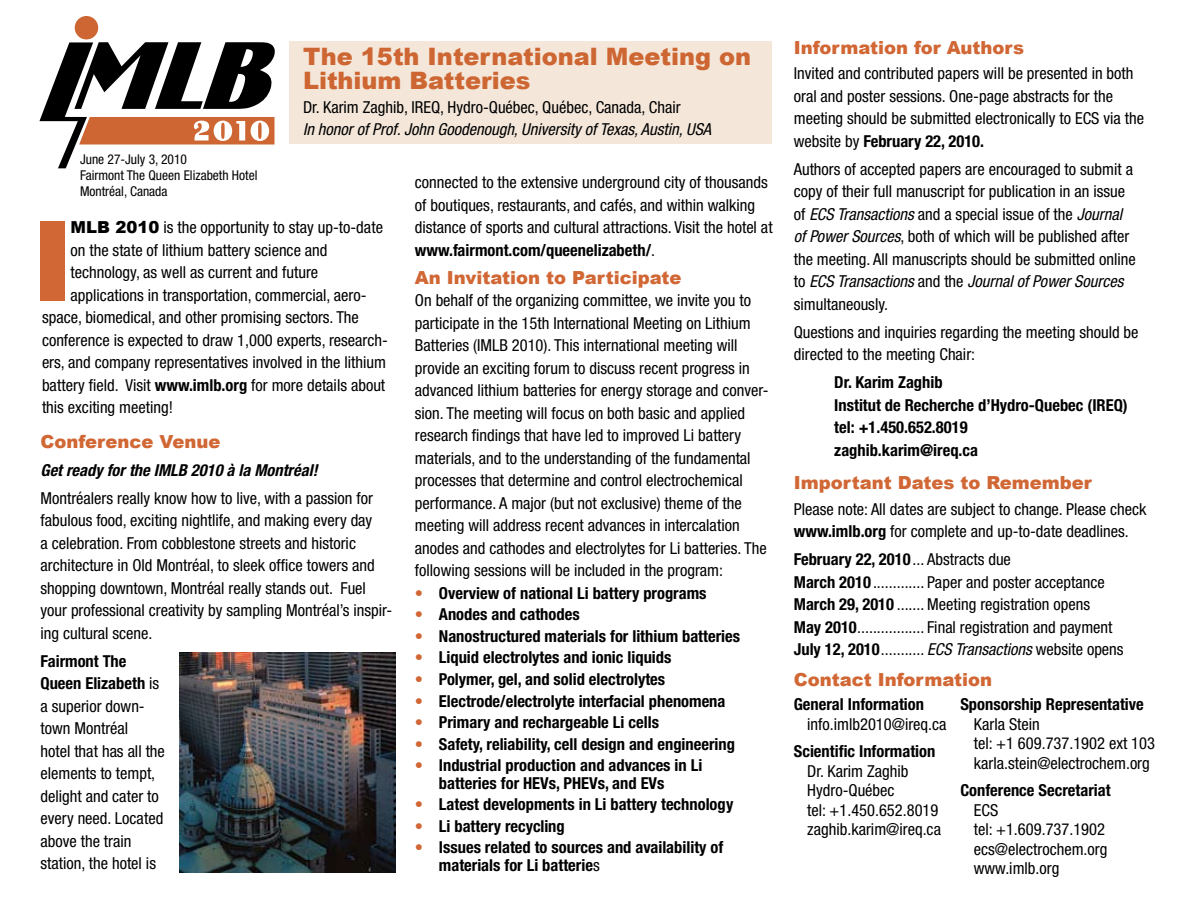
<style>
.page{position:relative;width:1188px;height:918px;background:#fff}
.page>*{position:absolute;margin:0;border:0;box-sizing:border-box;transform-origin:0 0}
.t1{font:900 111px "Arial";color:#d16734}
.t2{font:900 24px/24px "Arial";color:#cd6632}
.t3{font:900 18px "Arial";color:#d16734}
.t4{font:condensed 16.5px/22.5px "Helvetica Neue";color:#000}
.t5{font:700 condensed 16.5px/22.5px "Helvetica Neue";color:#000}
.t6{font:italic condensed 16.5px "Helvetica Neue";color:#000}
.t7{font:italic 700 condensed 16.5px "Helvetica Neue";color:#000}
.t8{font:condensed 13.5px/16.2px "Helvetica Neue";color:#000}
.s1{font-family:"Arial";font-weight:900;font-stretch:normal}
.s2{font-weight:700}
.s3{font-weight:400;color:#d16734}
.s4{font-weight:400}
.s5{font-style:italic}
</style>
<div class="page">
<div style="left:290px;top:41px;width:482px;height:103px;background:#f4e7da"></div>
<div style="left:75px;top:16px;width:23px;height:23px;background:#cd6632;border-radius:50%"></div>
<svg style="left:39px;top:42px;width:236px;height:126px"></svg>
<img style="left:180px;top:652px;width:216px;height:220px">
<h2 class="t2" style="left:303px;top:44px;width:450px">The 15th International Meeting on<br>Lithium Batteries</h2>
<p class="t4" style="left:303px;top:95px;width:379px">Dr. Karim Zaghib, IREQ, Hydro-Québec, Québec, Canada, Chair</p>
<p class="t6" style="left:303px;top:119px;width:410px">In honor of Prof. John Goodenough, University of Texas, Austin, USA</p>
<p class="t8" style="left:80px;top:151px;width:179px">June 27-July 3, 2010<br>Fairmont The Queen Elizabeth Hotel<br>Montréal, Canada</p>
<p class="t4" style="left:70px;top:216px;width:314px"><span class="s1">MLB 2010</span> is the opportunity to stay up-to-date</p>
<p class="t4" style="left:70px;top:238px;width:259px">on the state of lithium battery science and</p>
<p class="t4" style="left:70px;top:261px;width:249px">technology, as well as current and future</p>
<p class="t4" style="left:70px;top:283px;width:298px">applications in transportation, commercial, aero-</p>
<p class="t4" style="left:42px;top:306px;width:318px">space, biomedical, and other promising sectors. The</p>
<p class="t4" style="left:42px;top:328px;width:347px">conference is expected to draw 1,000 experts, research-</p>
<p class="t4" style="left:42px;top:351px;width:346px">ers, and company representatives involved in the lithium</p>
<p class="t4" style="left:42px;top:373px;width:345px">battery field. Visit <span class="s2">www.imlb.org</span> for more details about</p>
<p class="t4" style="left:42px;top:396px;width:132px">this exciting meeting!</p>
<h1 class="t1" style="left:31px;top:181px;width:45px">I</h1>
<p class="t3" style="left:40px;top:429px;width:182px">Conference Venue</p>
<p class="t7" style="left:40px;top:460px;width:279px">Get ready for the IMLB 2010 à la Montréal!</p>
<p class="t4" style="left:40px;top:487px;width:353px">Montréalers really know how to live, with a passion for fabulous food, exciting nightlife, and making every day<br>a celebration. From cobblestone streets and historic architecture in Old Montréal, to sleek office towers and shopping downtown, Montréal really stands out. Fuel your professional creativity by sampling Montréal’s inspir&shy;ing cultural scene.</p>
<p class="t4" style="left:40px;top:650px;width:126px"><span class="s2">Fairmont The<br>Queen Elizabeth</span> is a superior down&shy;town Montréal<br>hotel that has all the elements to tempt, delight and cater to every need. Located above the train station, the hotel is</p>
<p class="t4" style="left:415px;top:171px;width:359px">connected to the extensive underground city of thousands of boutiques, restaurants, and cafés, and within walking distance of sports and cultural attractions. Visit the hotel at <span class="s2">www.fairmont.com/queenelizabeth/</span>.</p>
<p class="t3" style="left:415px;top:264px;width:268px">An Invitation to Participate</p>
<p class="t4" style="left:415px;top:289px;width:355px">On behalf of the organizing committee, we invite you to participate in the 15th International Meeting on Lithium Batteries (IMLB 2010). This international meeting will provide an exciting forum to discuss recent progress in advanced lithium batteries for energy storage and conver&shy;sion. The meeting will focus on both basic and applied research findings that have led to improved Li battery materials, and to the understanding of the fundamental processes that determine and control electrochemical performance. A major (but not exclusive) theme of the meeting will address recent advances in intercalation anodes and cathodes and electrolytes for Li batteries. The following sessions will be included in the program:</p>
<p class="t5" style="left:415px;top:581px;width:293px"><span class="s3">•</span> Overview of national Li battery programs</p>
<p class="t5" style="left:415px;top:603px;width:166px"><span class="s3">•</span> Anodes and cathodes</p>
<p class="t5" style="left:415px;top:625px;width:327px"><span class="s3">•</span> Nanostructured materials for lithium batteries</p>
<p class="t5" style="left:415px;top:646px;width:258px"><span class="s3">•</span> Liquid electrolytes and ionic liquids</p>
<p class="t5" style="left:415px;top:668px;width:252px"><span class="s3">•</span> Polymer, gel, and solid electrolytes</p>
<p class="t5" style="left:415px;top:689px;width:312px"><span class="s3">•</span> Electrode/electrolyte interfacial phenomena</p>
<p class="t5" style="left:415px;top:711px;width:246px"><span class="s3">•</span> Primary and rechargeable Li cells</p>
<p class="t5" style="left:415px;top:732px;width:322px"><span class="s3">•</span> Safety, reliability, cell design and engineering</p>
<p class="t5" style="left:439px;top:757px;width:265px;line-height:17.2px;text-indent:-24px"><span class="s3">•</span> Industrial production and advances in Li batteries for HEVs, PHEVs, and EVs</p>
<p class="t5" style="left:415px;top:793px;width:320px"><span class="s3">•</span> Latest developments in Li battery technology</p>
<p class="t5" style="left:415px;top:814px;width:151px"><span class="s3">•</span> Li battery recycling</p>
<p class="t5" style="left:439px;top:838px;width:286px;line-height:18px;text-indent:-24px"><span class="s3">•</span> Issues related to sources and availability of materials for Li batterie<span class="s4">s</span></p>
<p class="t3" style="left:794px;top:34px;width:232px">Information for Authors</p>
<p class="t4" style="left:794px;top:62px;width:352px">Invited and contributed papers will be presented in both oral and poster sessions. One-page abstracts for the meeting should be submitted electronically to ECS via the website by <span class="s2">February 22, 2010.</span></p>
<p class="t4" style="left:794px;top:158px;width:344px">Authors of accepted papers are encouraged to submit a copy of their full manuscript for publication in an issue of <span class="s5">ECS Transactions</span> and a special issue of the <span class="s5">Journal of Power Sources</span>, both of which will be published after the meeting. All manuscripts should be submitted online to <span class="s5">ECS Transactions</span> and the <span class="s5">Journal of Power Sources </span>simultaneously.</p>
<p class="t4" style="left:794px;top:321px;width:346px">Questions and inquiries regarding the meeting should be directed to the meeting Chair:</p>
<p class="t5" style="left:834px;top:371px;width:295px">Dr. Karim Zaghib<br>Institut de Recherche d’Hydro-Quebec (IREQ) tel: +1.450.652.8019<br>zaghib.karim@ireq.ca</p>
<p class="t3" style="left:794px;top:469px;width:300px">Important Dates to Remember</p>
<p class="t4" style="left:794px;top:497px;width:354px">Please note: All dates are subject to change. Please check <span class="s2">www.imlb.org</span> for complete and up-to-date deadlines.</p>
<p class="t4" style="left:794px;top:548px;width:331px"><span class="s2">February 22, 2010</span> ... Abstracts due<br><span class="s2">March 2010</span> ............. Paper and poster acceptance <span class="s2">March 29, 2010</span> ....... Meeting registration opens<br><span class="s2">May 2010</span>................. Final registration and payment <span class="s2">July 12, 2010</span>........... <span class="s5">ECS Transactions</span> website opens</p>
<p class="t3" style="left:794px;top:667px;width:200px">Contact Information</p>
<p class="t5" style="left:794px;top:693px;width:132px">General Information</p>
<p class="t4" style="left:807px;top:713px;width:141px">info.imlb2010@ireq.ca</p>
<p class="t5" style="left:794px;top:740px;width:143px">Scientific Information</p>
<p class="t4" style="left:807px;top:761px;width:135px;line-height:19.5px">Dr. Karim Zaghib<br>Hydro-Québec<br>tel: +1.450.652.8019 zaghib.karim@ireq.ca</p>
<p class="t5" style="left:960px;top:693px;width:185px">Sponsorship Representative</p>
<p class="t4" style="left:974px;top:714px;width:183px;line-height:19.5px">Karla Stein<br>tel: +1 609.737.1902 ext 103 karla.stein@electrochem.org</p>
<p class="t5" style="left:960px;top:779px;width:152px">Conference Secretariat</p>
<p class="t4" style="left:974px;top:800px;width:135px;line-height:19.5px">ECS<br>tel: +1.609.737.1902 ecs@electrochem.org www.imlb.org</p>
</div>
